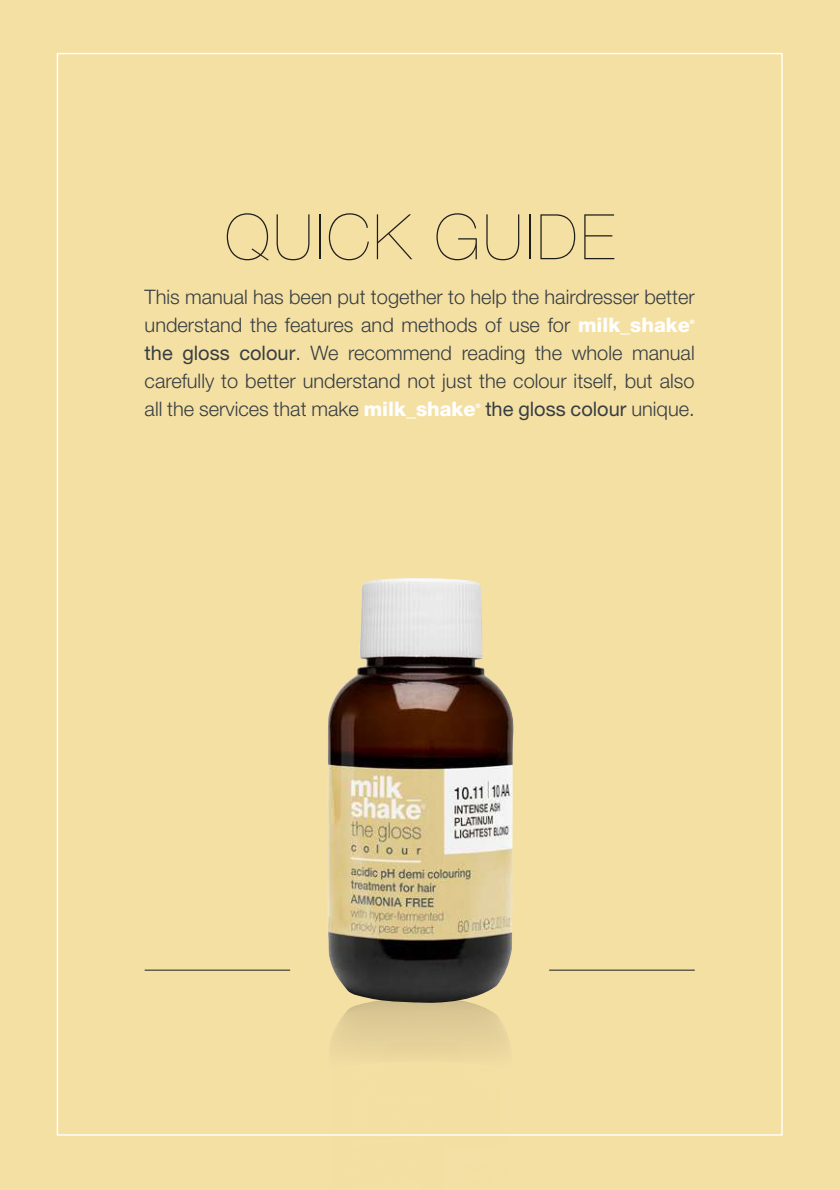
<style>
.page{position:relative;width:840px;height:1190px;background:#fff}
.page>*{position:absolute;margin:0;border:0;box-sizing:border-box;transform-origin:0 0}
.t1{font:200 62.8px "Helvetica Neue LT Pro";letter-spacing:.05em;color:#1d1d1b}
.t2{font:300 20px/28px "Helvetica Neue LT Pro";color:#373e42}
.t3{font:20px "Helvetica Neue LT Pro";color:#373e42}
.t4{font:800 6px "Helvetica Neue LT Pro";color:#fff}
.s1{font-weight:800;color:#fff}
.s2{font-weight:400}
.s3{font-weight:300}
</style>
<div class="page">
<div style="left:0;top:0;width:839px;height:1189px;background:#f5e0a4"></div>
<hr style="left:145px;top:969px;width:145px;height:1px;background:#1d1d1b">
<hr style="left:549px;top:969px;width:145px;height:1px;background:#1d1d1b">
<img style="left:328px;top:1006px;width:184px;height:130px">
<img style="left:328px;top:578px;width:186px;height:428px">
<h1 class="t1" style="left:225px;top:201px;width:391px">QUICK GUIDE</h1>
<p class="t2" style="left:145px;top:283px;width:551px">This manual has been put together to help the hairdresser better understand the features and methods of use for <span class="s1">milk_shake</span></p>
<p class="t4" style="left:690px;top:318px;width:6px">®</p>
<p class="t2" style="left:145px;top:339px;width:551px;text-align:justify"><span class="s2">the gloss colour</span>. We recommend reading the whole manual carefully to better understand not just the colour itself, but also all the services that make <span class="s1">milk_shake</span></p>
<p class="t4" style="left:475px;top:402px;width:6px">®</p>
<p class="t3" style="left:485px;top:397px;width:211px">the gloss colour <span class="s3">unique.</span></p>
</div>
